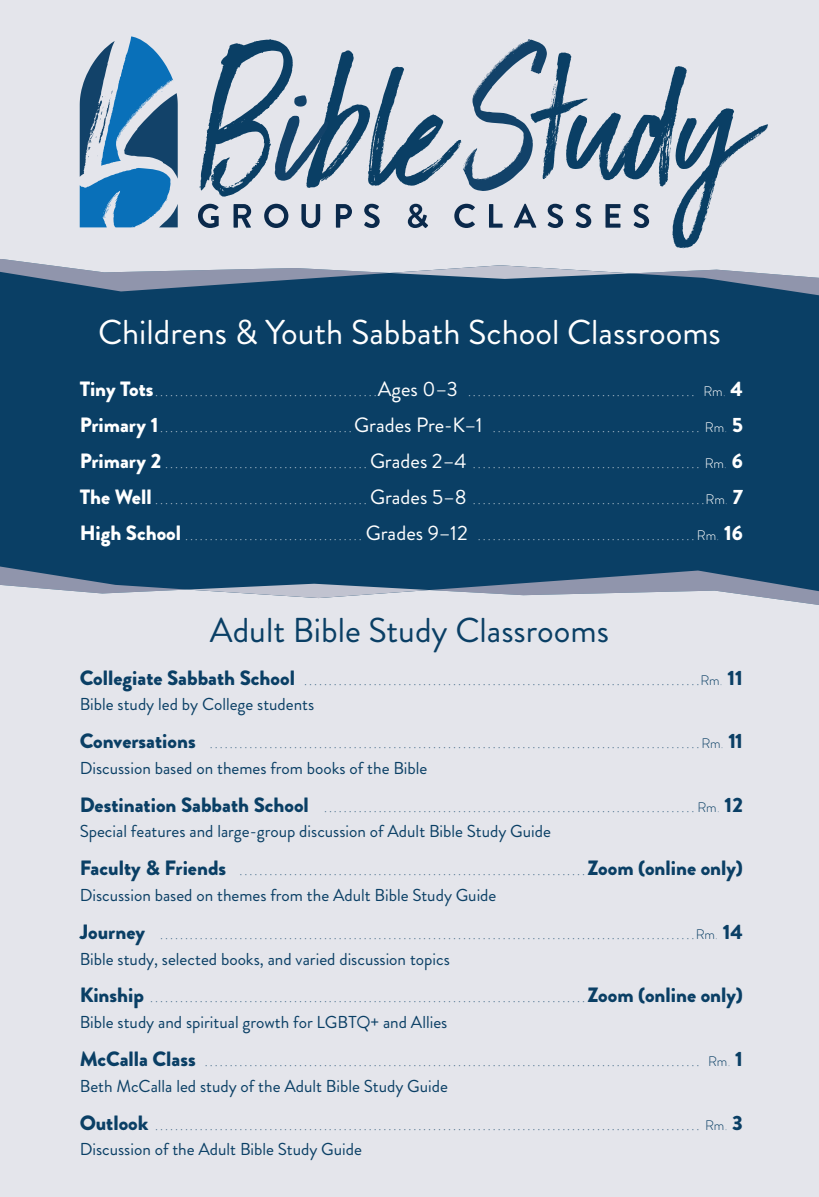
<style>
.page{position:relative;width:819px;height:1197px;background:#e4e5eb}
.page>*{position:absolute;margin:0;border:0;box-sizing:border-box;transform-origin:0 0}
.t1{font:34.48px "Brandon Grotesque";color:#fff}
.t2{font:34.48px "Brandon Grotesque";color:#0a3f65}
.t3{font:100 20.74px "Brandon Grotesque";color:#0a3f65}
.t4{font:100 20.74px/36.1px "Brandon Grotesque";color:#fff;text-align:justify}
.t5{font:17.24px "Brandon Grotesque";color:#0a3f65}
.s1{font-weight:900}
.s2{font-weight:400}
.s3{font-weight:300;font-size:13.83px}
.s4{font-size:13.83px}
</style>
<div class="page">
<div style="left:0;top:281px;width:819px;height:330px;background:#0a3f65"></div>
<svg style="left:0;top:567px;width:819px;height:44px"></svg>
<svg style="left:0;top:36px;width:819px;height:259px"></svg>
<h1 class="t1" style="left:98px;top:320px;width:624px">Childrens &amp; Youth Sabbath School Classrooms</h1>
<p class="t4" style="left:80px;top:373px;width:665px"><span class="s1">Tiny Tots</span>.............................................<span class="s2">Ages 0–3</span> .............................................. <span class="s3">Rm</span><span class="s4">.</span> <span class="s1">4<br>Primary 1</span>.......................................<span class="s2">Grades Pre-K–1</span> .......................................... <span class="s3">Rm</span><span class="s4">.</span> <span class="s1">5<br>Primary 2</span> .........................................<span class="s2">Grades 2–4</span> .............................................. <span class="s3">Rm</span><span class="s4">.</span> <span class="s1">6<br>The Well</span>...........................................<span class="s2">Grades 5–8</span> ...............................................<span class="s3">Rm</span><span class="s4">.</span> <span class="s1">7<br>High School</span> ....................................<span class="s2">Grades 9–12</span> ............................................<span class="s3">Rm</span><span class="s4">.</span> <span class="s1">16</span></p>
<h1 class="t2" style="left:210px;top:617px;width:401px">Adult Bible Study Classrooms</h1>
<p class="t3" style="left:80px;top:670px;width:665px"><span class="s1">Collegiate Sabbath School</span> ................................................................................<span class="s3">Rm</span><span class="s4">.</span> <span class="s1">11</span></p>
<p class="t5" style="left:80px;top:698px;width:236px">Bible study led by College students</p>
<p class="t3" style="left:80px;top:734px;width:665px"><span class="s1">Conversations</span> ...................................................................................................<span class="s3">Rm</span><span class="s4">.</span> <span class="s1">11</span></p>
<p class="t5" style="left:80px;top:762px;width:349px">Discussion based on themes from books of the Bible</p>
<p class="t3" style="left:80px;top:797px;width:665px"><span class="s1">Destination Sabbath School</span> ...........................................................................<span class="s3">Rm</span><span class="s4">.</span> <span class="s1">12</span></p>
<p class="t5" style="left:80px;top:825px;width:473px">Special features and large-group discussion of Adult Bible Study Guide</p>
<p class="t3" style="left:80px;top:861px;width:665px"><span class="s1">Faculty &amp; Friends</span> ......................................................................<span class="s1">Zoom (online only)</span></p>
<p class="t5" style="left:80px;top:889px;width:418px">Discussion based on themes from the Adult Bible Study Guide</p>
<p class="t3" style="left:80px;top:924px;width:665px"><span class="s1">Journey</span> ............................................................................................................<span class="s3">Rm</span><span class="s4">.</span> <span class="s1">14</span></p>
<p class="t5" style="left:80px;top:953px;width:372px">Bible study, selected books, and varied discussion topics</p>
<p class="t3" style="left:80px;top:988px;width:665px"><span class="s1">Kinship</span> ........................................................................................<span class="s1">Zoom (online only)</span></p>
<p class="t5" style="left:80px;top:1016px;width:369px">Bible study and spiritual growth for LGBTQ+ and Allies</p>
<p class="t3" style="left:80px;top:1052px;width:665px"><span class="s1">McCalla Class</span> .................................................................................................... <span class="s3">Rm</span><span class="s4">.</span> <span class="s1">1</span></p>
<p class="t5" style="left:80px;top:1080px;width:370px">Beth McCalla led study of the Adult Bible Study Guide</p>
<p class="t3" style="left:80px;top:1115px;width:665px"><span class="s1">Outlook</span> .............................................................................................................. <span class="s3">Rm</span><span class="s4">.</span> <span class="s1">3</span></p>
<p class="t5" style="left:80px;top:1143px;width:284px">Discussion of the Adult Bible Study Guide</p>
</div>
